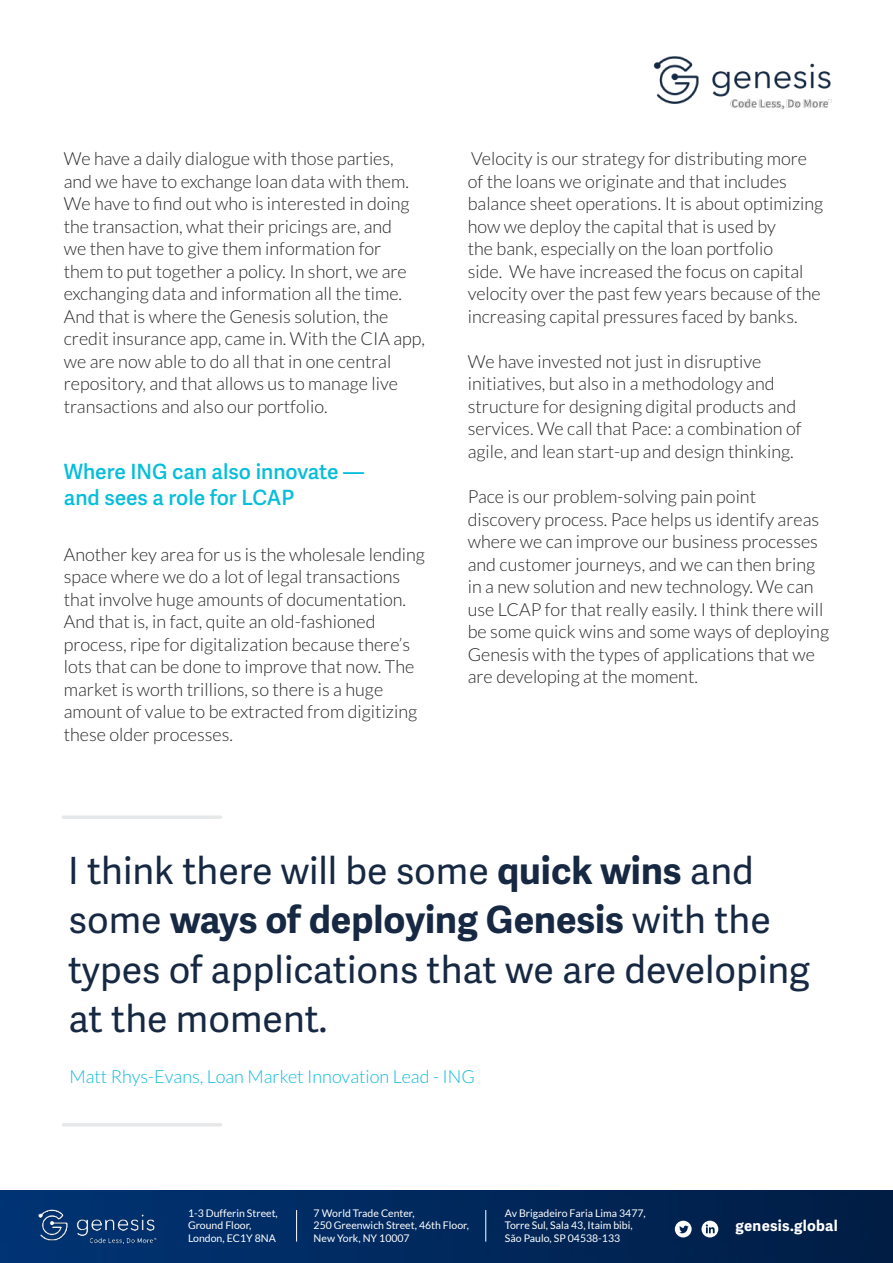
<style>
.page{position:relative;width:893px;height:1263px;background:#fff}
.page>*{position:absolute;margin:0;border:0;box-sizing:border-box;transform-origin:0 0}
.t1{font:37.5px/49.5px "Adelle Sans";color:#172843}
.t2{font:600 21px/25.2px "Adelle Sans";color:#06bedb}
.t3{font:300 18px/22.5px "Lato";color:#292929}
.t4{font:300 18px "Lato";color:#11bbde}
.t5{font:700 15px "Adelle Sans";letter-spacing:.02em;color:#fff}
.t6{font:10.5px/12.6px "Lato";color:#fff}
.s1{font-weight:700}
</style>
<div class="page">
<img style="left:0;top:1191px;width:893px;height:72px">
<img style="left:36px;top:1204px;width:122px;height:46px">
<hr style="left:296px;top:1210px;width:1px;height:31px;background:#fff">
<hr style="left:485px;top:1210px;width:1px;height:31px;background:#fff">
<svg style="left:675px;top:1221px;width:17px;height:16px"></svg>
<svg style="left:701px;top:1221px;width:17px;height:16px"></svg>
<img style="left:653px;top:56px;width:179px;height:54px">
<hr style="left:62px;top:1123px;width:160px;height:3px;background:#e6e7e8;border-radius:2px">
<hr style="left:62px;top:815px;width:160px;height:4px;background:#e6e7e8;border-radius:2px">
<p class="t3" style="left:64px;top:149px;width:363px">We have a daily dialogue with those parties, and we have to exchange loan data with them.<br>We have to find out who is interested in doing the transaction, what their pricings are, and<br>we then have to give them information for them to put together a policy. In short, we are exchanging data and information all the time.<br>And that is where the Genesis solution, the credit insurance app, came in. With the CIA app, we are now able to do all that in one central repository, and that allows us to manage live transactions and also our portfolio.</p>
<p class="t2" style="left:64px;top:461px;width:302px">Where ING can also innovate — and sees a role for LCAP</p>
<p class="t3" style="left:64px;top:545px;width:363px">Another key area for us is the wholesale lending space where we do a lot of legal transactions that involve huge amounts of documentation.<br>And that is, in fact, quite an old-fashioned process, ripe for digitalization because there’s lots that can be done to improve that now. The market is worth trillions, so there is a huge amount of value to be extracted from digitizing these older processes.</p>
<p class="t3" style="left:468px;top:149px;width:357px">Velocity is our strategy for distributing more of the loans we originate and that includes balance sheet operations. It is about optimizing how we deploy the capital that is used by<br>the bank, especially on the loan portfolio<br>side. We have increased the focus on capital velocity over the past few years because of the increasing capital pressures faced by banks.</p>
<p class="t3" style="left:468px;top:352px;width:335px">We have invested not just in disruptive initiatives, but also in a methodology and structure for designing digital products and services. We call that Pace: a combination of agile, and lean start-up and design thinking.</p>
<p class="t3" style="left:468px;top:487px;width:363px">Pace is our problem-solving pain point discovery process. Pace helps us identify areas where we can improve our business processes and customer journeys, and we can then bring in a new solution and new technology. We can use LCAP for that really easily. I think there will be some quick wins and some ways of deploying Genesis with the types of applications that we are developing at the moment.</p>
<h1 class="t1" style="left:68px;top:849px;width:743px">I think there will be some <span class="s1">quick wins</span> and some <span class="s1">ways of deploying Genesis</span> with the types of applications that we are developing at the moment.</h1>
<p class="t4" style="left:69px;top:1069px;width:407px">Matt Rhys-Evans, Loan Market Innovation Lead - ING</p>
<p class="t6" style="left:188px;top:1207px;width:91px">1-3 Dufferin Street,<br>Ground Floor,<br>London, EC1Y 8NA</p>
<p class="t6" style="left:314px;top:1207px;width:157px">7 World Trade Center,<br>250 Greenwich Street, 46th Floor,<br>New York, NY 10007</p>
<p class="t6" style="left:505px;top:1207px;width:142px">Av Brigadeiro Faria Lima 3477,<br>Torre Sul, Sala 43, Itaim bibi,<br>São Paulo, SP 04538-133</p>
<p class="t5" style="left:736px;top:1219px;width:104px">genesis.global</p>
</div>
